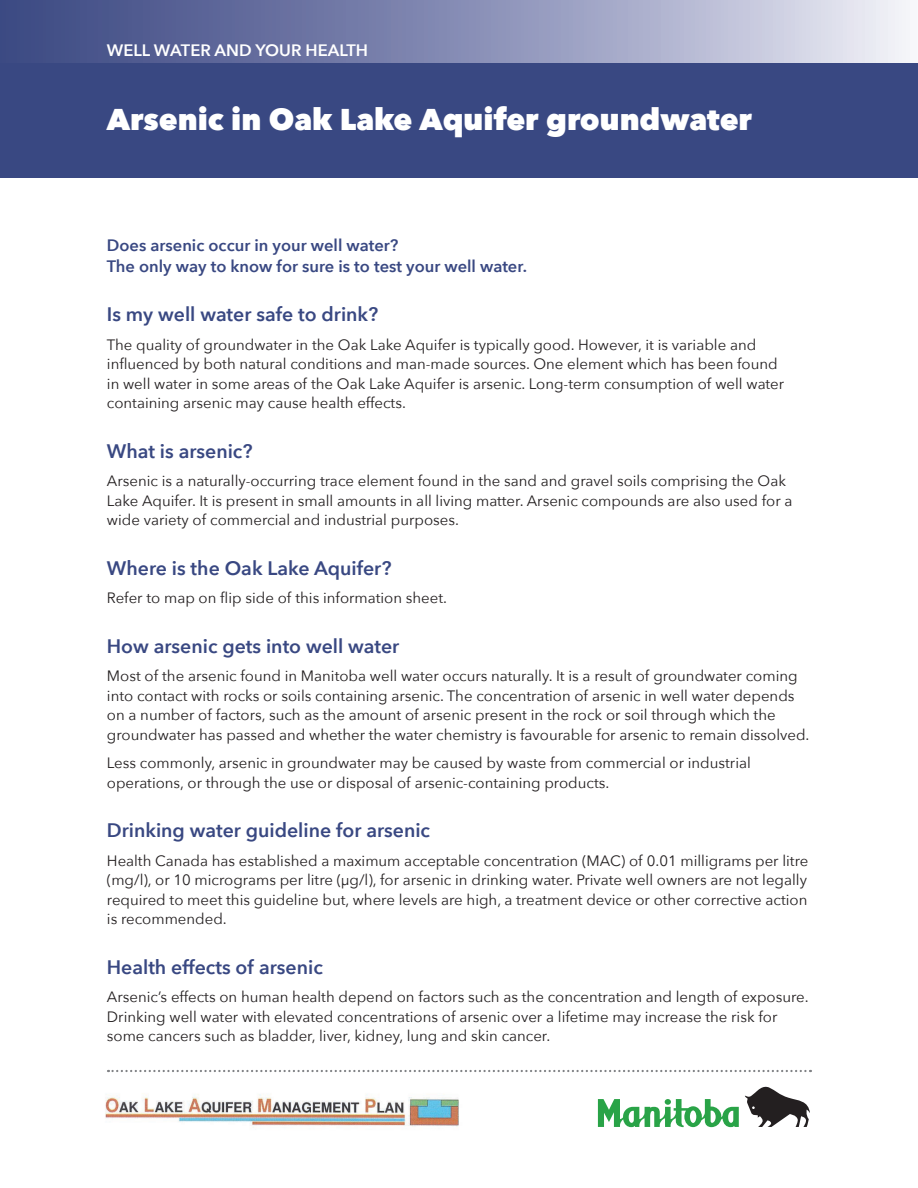
<style>
.page{position:relative;width:918px;height:1188px;background:#fff}
.page>*{position:absolute;margin:0;border:0;box-sizing:border-box;transform-origin:0 0}
.t1{font:800 30px "Avenir Next";color:#fff}
.Heading_1{font:600 19.5px "Avenir Next";color:#394882}
.Lead_In{font:600 16.5px/21px "Avenir Next";color:#394882}
.Heading_1-2{font:600 16.5px "Avenir Next";color:#fff}
.Text{font:15px/19.5px "Avenir Next";color:#231f20}
</style>
<div class="page">
<div style="left:0;top:0;width:918px;height:177px;background:#394882"></div>
<div style="left:0;top:0;width:918px;height:63px;background:linear-gradient(to right,#313e7d,#e8e8f3)"></div>
<img style="left:105px;top:1094px;width:354px;height:36px">
<svg style="left:745px;top:1087px;width:65px;height:40px"></svg>
<svg style="left:598px;top:1099px;width:141px;height:28px"></svg>
<svg style="left:108px;top:1070px;width:703px;height:2px"></svg>
<h1 class="Heading_1-2" style="left:107px;top:36px;width:263px">WELL WATER AND YOUR HEALTH</h1>
<h1 class="t1" style="left:107px;top:100px;width:647px">Arsenic in Oak Lake Aquifer groundwater</h1>
<h2 class="Lead_In" style="left:107px;top:234px;width:422px">Does arsenic occur in your well water?<br>The only way to know for sure is to test your well water.</h2>
<h1 class="Heading_1" style="left:107px;top:297px;width:273px">Is my well water safe to drink?</h1>
<p class="Text" style="left:107px;top:334px;width:679px">The quality of groundwater in the Oak Lake Aquifer is typically good. However, it is variable and influenced by both natural conditions and man-made sources. One element which has been found in well water in some areas of the Oak Lake Aquifer is arsenic. Long-term consumption of well water containing arsenic may cause health effects.</p>
<h1 class="Heading_1" style="left:107px;top:434px;width:147px">What is arsenic?</h1>
<p class="Text" style="left:107px;top:470px;width:687px">Arsenic is a naturally-occurring trace element found in the sand and gravel soils comprising the Oak<br>Lake Aquifer. It is present in small amounts in all living matter. Arsenic compounds are also used for a wide variety of commercial and industrial purposes.</p>
<h1 class="Heading_1" style="left:107px;top:551px;width:286px">Where is the Oak Lake Aquifer?</h1>
<p class="Text" style="left:107px;top:587px;width:342px">Refer to map on flip side of this information sheet.</p>
<h1 class="Heading_1" style="left:107px;top:629px;width:294px">How arsenic gets into well water</h1>
<p class="Text" style="left:107px;top:665px;width:704px">Most of the arsenic found in Manitoba well water occurs naturally. It is a result of groundwater coming into contact with rocks or soils containing arsenic. The concentration of arsenic in well water depends on a number of factors, such as the amount of arsenic present in the rock or soil through which the groundwater has passed and whether the water chemistry is favourable for arsenic to remain dissolved.</p>
<p class="Text" style="left:107px;top:752px;width:646px">Less commonly, arsenic in groundwater may be caused by waste from commercial or industrial operations, or through the use or disposal of arsenic-containing products.</p>
<h1 class="Heading_1" style="left:107px;top:813px;width:325px">Drinking water guideline for arsenic</h1>
<p class="Text" style="left:107px;top:850px;width:703px;text-align:justify">Health Canada has established a maximum acceptable concentration (MAC) of 0.01 milligrams per litre (mg/l), or 10 micrograms per litre (µg/l), for arsenic in drinking water. Private well owners are not legally required to meet this guideline but, where levels are high, a treatment device or other corrective action is recommended.</p>
<h1 class="Heading_1" style="left:107px;top:950px;width:217px">Health effects of arsenic</h1>
<p class="Text" style="left:107px;top:986px;width:703px">Arsenic’s effects on human health depend on factors such as the concentration and length of exposure.<br>Drinking well water with elevated concentrations of arsenic over a lifetime may increase the risk for some cancers such as bladder, liver, kidney, lung and skin cancer.</p>
</div>
